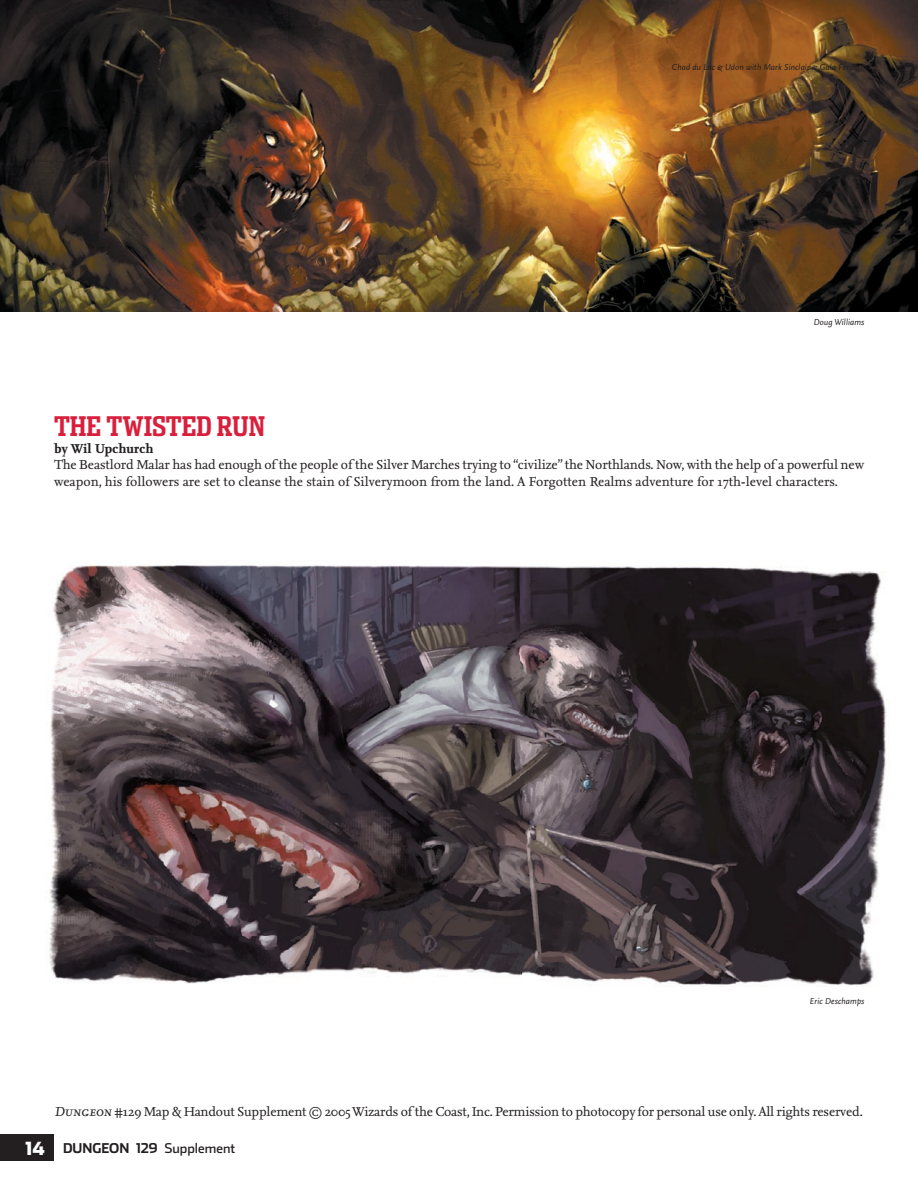
<style>
.page{position:relative;width:918px;height:1188px;background:#fff}
.page>*{position:absolute;margin:0;border:0;box-sizing:border-box;transform-origin:0 0}
.t1{font:700 27px "Dispatch Comp";color:#d81f3c}
.t2{font:13.5px/16.5px "Nexus Serif OT";letter-spacing:-.01em;color:#231f20}
.t3{font:700 13.5px "Stainless";color:#231f20}
.t4{font:700 13.5px "Nexus Serif OT";color:#231f20}
.t5{font:italic 9px "Nexus Sans OT";color:#231f20}
.s1{font-style:italic}
.s2{font-weight:900;font-size:18px;color:#fff}
.s3{font-weight:400}
</style>
<div class="page">
<img style="left:0;top:0;width:918px;height:312px">
<img style="left:49px;top:565px;width:837px;height:422px">
<div style="left:0;top:1134px;width:54px;height:27px;background:#231f20"></div>
<p class="t5" style="left:672px;top:61px;width:194px">Chad du Lac &amp; Udon with Mark Sinclair &amp; Gala Ferriere</p>
<p class="t5" style="left:814px;top:317px;width:52px">Doug Williams</p>
<h1 class="t1" style="left:54px;top:410px;width:213px">THE TWISTED RUN</h1>
<p class="t4" style="left:54px;top:440px;width:101px">by Wil Upchurch</p>
<p class="t2" style="left:54px;top:456px;width:812px">The Beastlord Malar has had enough of the people of the Silver Marches trying to “civilize” the Northlands. Now, with the help of a powerful new weapon, his followers are set to cleanse the stain of Silverymoon from the land. A Forgotten Realms adventure for 17th-level characters.</p>
<p class="t5" style="left:809px;top:996px;width:56px">Eric Deschamps</p>
<p class="t2" style="left:55px;top:1103px;width:809px"><span class="s1">Dungeon</span> #129 Map &amp; Handout Supplement © 2005 Wizards of the Coast, Inc. Permission to photocopy for personal use only. All rights reserved.</p>
<p class="t3" style="left:26px;top:1140px;width:211px"><span class="s2">14</span> DUNGEON 129 <span class="s3">Supplement</span></p>
</div>
